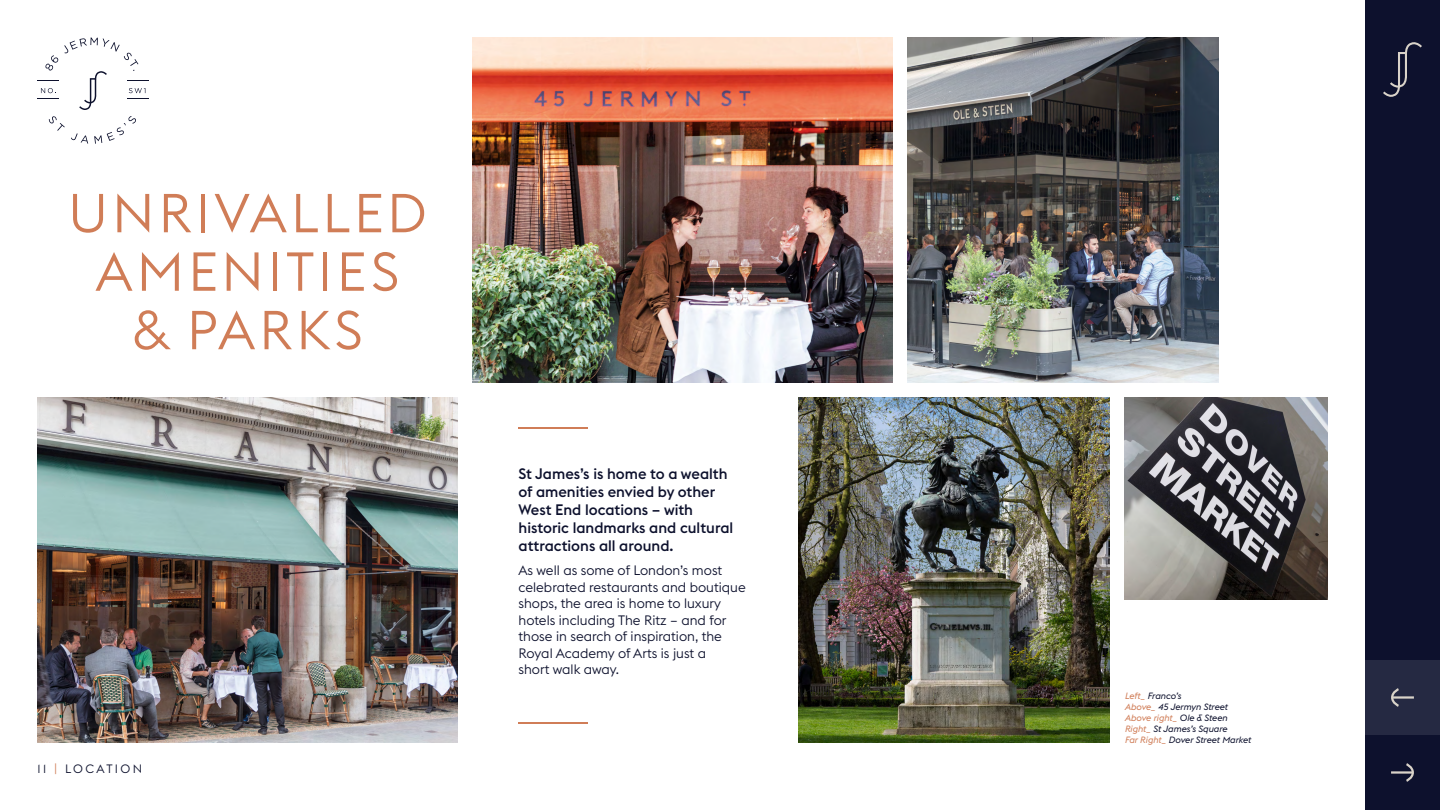
<style>
.page{position:relative;width:1440px;height:810px;background:#fff}
.page>*{position:absolute;margin:0;border:0;box-sizing:border-box;transform-origin:0 0}
.t1{font:300 54px/58.5px "Euclid Flex";letter-spacing:.075em;color:#d07d57;text-align:center}
.t2{font:500 15px/18px "Euclid Flex";color:#0d112d}
.t3{font:300 13.5px/16.5px "Euclid Flex";color:#0d112d}
.t4{font:300 12px "Euclid Flex";letter-spacing:.195em;color:#0d112d}
.t5{font:italic 9px/10.8px "Euclid Flex";color:#0d112d}
.s1{color:#d07d57}
</style>
<div class="page">
<svg style="left:49px;top:116px;width:16px;height:15px"></svg>
<svg style="left:71px;top:133px;width:17px;height:11px"></svg>
<svg style="left:94px;top:116px;width:42px;height:28px"></svg>
<svg style="left:37px;top:38px;width:112px;height:72px"></svg>
<img style="left:472px;top:38px;width:420px;height:344px">
<img style="left:38px;top:398px;width:420px;height:344px">
<img style="left:799px;top:398px;width:311px;height:344px">
<hr style="left:519px;top:427px;width:69px;height:1px;background:#d07d57">
<hr style="left:519px;top:722px;width:69px;height:2px;background:#d07d57">
<img style="left:1125px;top:398px;width:202px;height:201px">
<img style="left:908px;top:38px;width:311px;height:344px">
<div style="left:1365px;top:0;width:75px;height:810px;background:#0d112d"></div>
<div style="left:1365px;top:660px;width:75px;height:75px;background:#252942"></div>
<svg style="left:1383px;top:42px;width:39px;height:55px"></svg>
<hr style="left:1391px;top:771px;width:22px;height:3px;background:#d9d3c9">
<svg style="left:1404px;top:763px;width:10px;height:19px"></svg>
<hr style="left:1392px;top:696px;width:22px;height:3px;background:#d9d3c9">
<svg style="left:1391px;top:688px;width:10px;height:19px"></svg>
<h1 class="t1" style="left:68px;top:184px;width:360px">UNRIVALLED<br>AMENITIES<br>&amp; PARKS</h1>
<p class="t4" style="left:38px;top:761px;width:106px">11 <span class="s1">|</span> LOCATION</p>
<p class="t2" style="left:519px;top:465px;width:216px">St James’s is home to a wealth of amenities envied by other<br>West End locations – with historic landmarks and cultural attractions all around.</p>
<p class="t3" style="left:519px;top:562px;width:229px">As well as some of London’s most celebrated restaurants and boutique shops, the area is home to luxury hotels including The Ritz – and for those in search of inspiration, the<br>Royal Academy of Arts is just a<br>short walk away.</p>
<p class="t5" style="left:1125px;top:691px;width:128px"><span class="s1">Left_</span> Franco’s<br><span class="s1">Above_</span> 45 Jermyn Street<br><span class="s1">Above right_</span> Ole &amp; Steen<br><span class="s1">Right_</span> St James’s Square<br><span class="s1">Far Right_</span> Dover Street Market</p>
</div>
